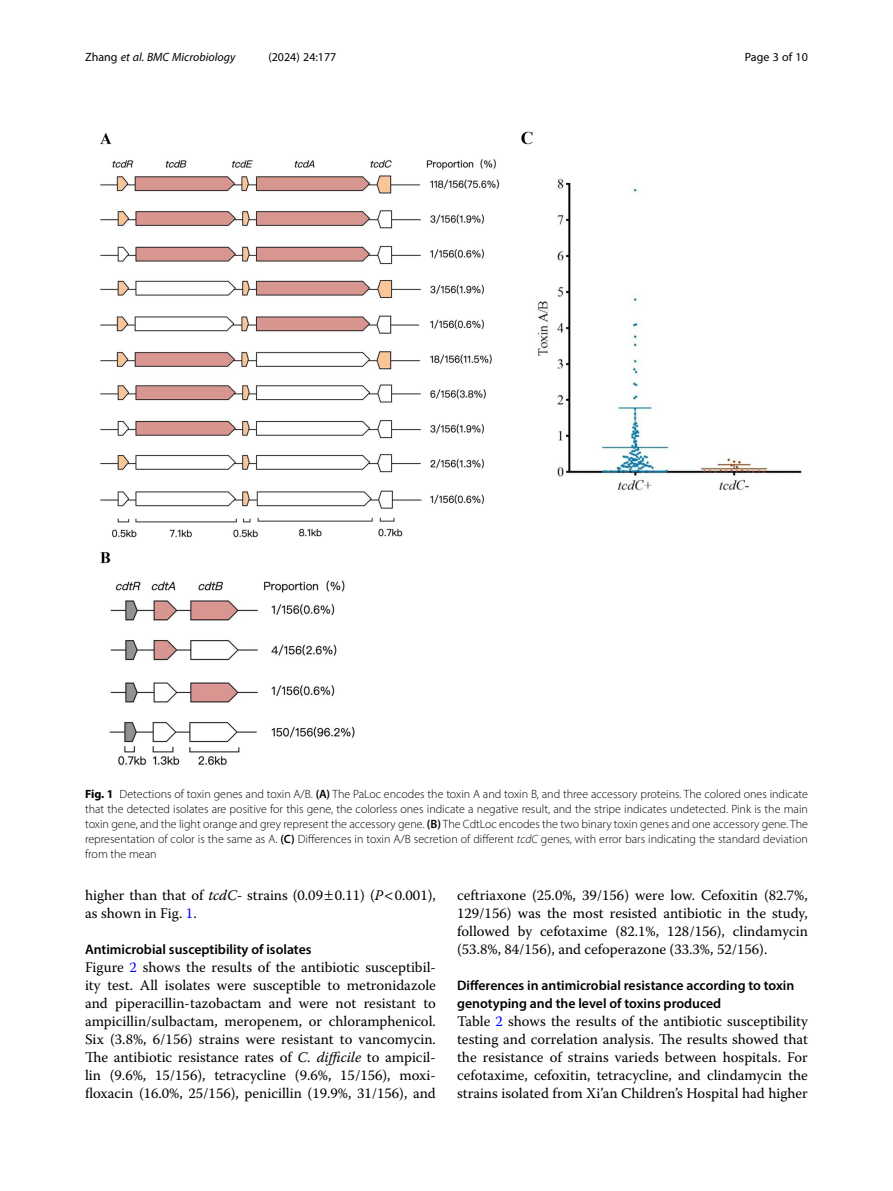
<style>
.page{position:relative;width:893px;height:1191px;background:#fff}
.page>*{position:absolute;margin:0;border:0;box-sizing:border-box;transform-origin:0 0}
.Body_Text{font:14.7px/18px "Warnock Pro";color:#000;text-align:justify}
.Body_Text_Indent{font:14.7px/18px "Warnock Pro";color:#000}
.Head_2{font:600 13.8px/18px "Myriad Pro";color:#000}
.Figure_Caption{font:300 12px/15px "Myriad Pro";color:#000;text-align:justify}
.t1{font:italic 12px "Myriad Pro";color:#000}
.t2{font:12px "Myriad Pro";color:#000}
.s1{font-style:normal}
.s2{font-weight:700}
.s3{font-weight:600}
.s4{font-style:italic}
.s5{color:#00f}
</style>
<div class="page">
<img style="left:100px;top:131px;width:702px;height:635px">
<p class="t1" style="left:85px;top:50px;width:152px"><span class="s1">Zhang</span> et al. BMC Microbiology</p>
<p class="t2" style="left:268px;top:50px;width:70px">(2024) 24:177</p>
<p class="t2" style="left:745px;top:50px;width:65px">Page 3 of 10</p>
<p class="Figure_Caption" style="left:85px;top:786px;width:724px"><span class="s2">Fig. 1</span> Detections of toxin genes and toxin A/B. <span class="s3">(A)</span> The PaLoc encodes the toxin A and toxin B, and three accessory proteins. The colored ones indicate that the detected isolates are positive for this gene, the colorless ones indicate a negative result, and the stripe indicates undetected. Pink is the main toxin gene, and the light orange and grey represent the accessory gene. <span class="s3">(B)</span> The CdtLoc encodes the two binary toxin genes and one accessory gene. The representation of color is the same as A. <span class="s3">(C)</span> Differences in toxin A/B secretion of different <span class="s4">tcdC</span> genes, with error bars indicating the standard deviation from the mean</p>
<p class="Body_Text_Indent" style="left:85px;top:886px;width:352px">higher than that of <span class="s4">tcdC-</span> strains (0.09 0.11) (<span class="s4">P</span> 0.001), as shown in Fig. <span class="s5">1</span>.</p>
<p class="Head_2" style="left:85px;top:940px;width:228px">Antimicrobial susceptibility of isolates</p>
<p class="Body_Text" style="left:85px;top:958px;width:352px">Figure <span class="s5">2</span> shows the results of the antibiotic susceptibil&shy;ity test. All isolates were susceptible to metronidazole and piperacillin-tazobactam and were not resistant to ampicillin/sulbactam, meropenem, or chloramphenicol.<br>Six (3.8%, 6/156) strains were resistant to vancomycin.<br>The antibiotic resistance rates of <span class="s4">C. difficile</span> to ampicil&shy;lin (9.6%, 15/156), tetracycline (9.6%, 15/156), moxi&shy;floxacin (16.0%, 25/156), penicillin (19.9%, 31/156), and</p>
<p class="Body_Text" style="left:457px;top:886px;width:352px">ceftriaxone (25.0%, 39/156) were low. Cefoxitin (82.7%, 129/156) was the most resisted antibiotic in the study, followed by cefotaxime (82.1%, 128/156), clindamycin (53.8%, 84/156), and cefoperazone (33.3%, 52/156).</p>
<p class="Head_2" style="left:457px;top:976px;width:339px">Differences in antimicrobial resistance according to toxin genotyping and the level of toxins produced</p>
<p class="Body_Text" style="left:457px;top:1012px;width:352px">Table <span class="s5">2</span> shows the results of the antibiotic susceptibility testing and correlation analysis. The results showed that the resistance of strains varieds between hospitals. For cefotaxime, cefoxitin, tetracycline, and clindamycin the strains isolated from Xi’an Children’s Hospital had higher</p>
</div>
